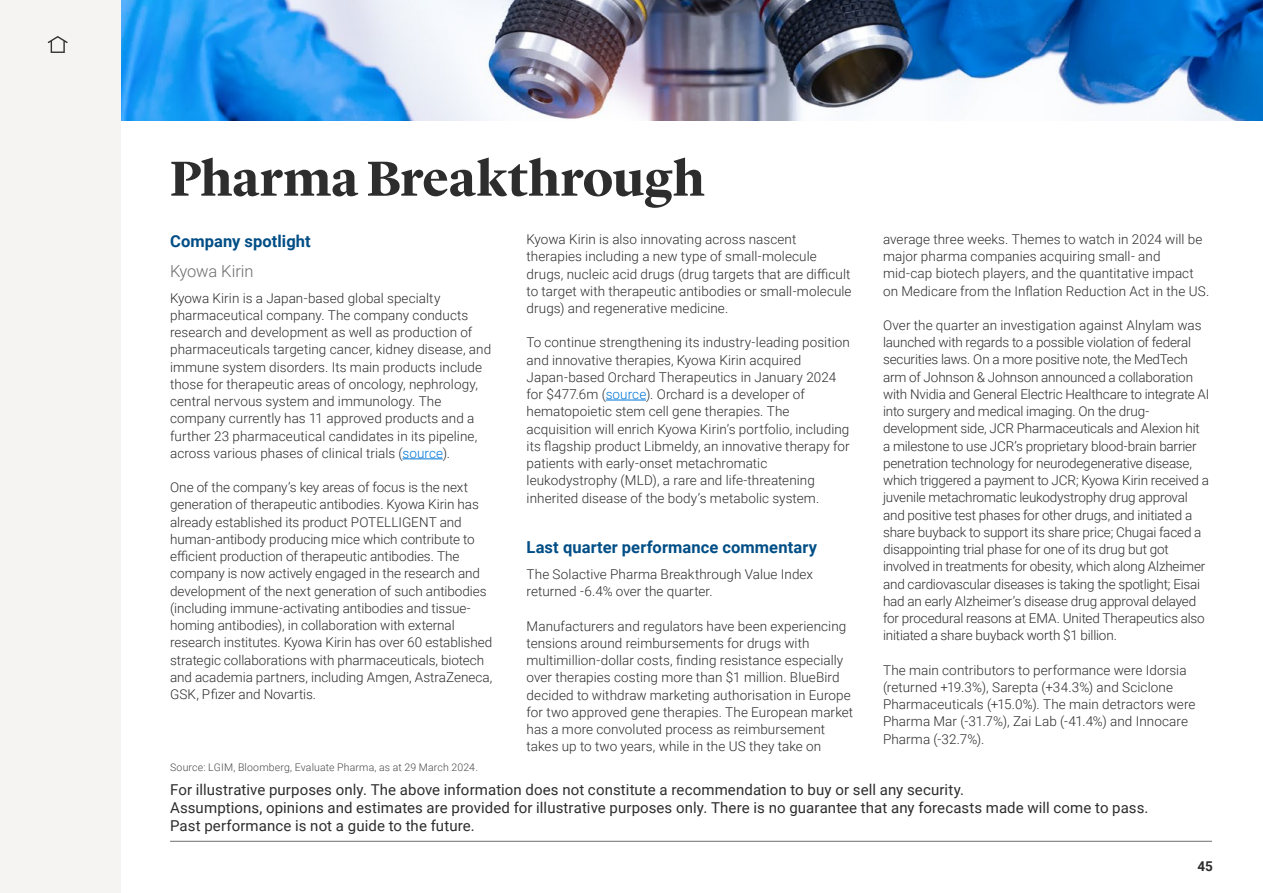
<style>
.page{position:relative;width:1263px;height:893px;background:#fff}
.page>*{position:absolute;margin:0;border:0;box-sizing:border-box;transform-origin:0 0}
.t1{font:700 51px "Lyon Display";color:#2d2d2e}
.t2{font:700 16.5px "Roboto";letter-spacing:.005em;color:#004e86}
.t3{font:300 16.5px "Roboto";letter-spacing:-.01em;color:#6d6d6c}
.t4{font:15px/18px "Roboto";letter-spacing:.005em;color:#2d2d2e}
.t5{font:300 13.5px/17.2px "Roboto";color:#2d2d2e}
.t6{font:700 13.5px "Roboto";color:#2d2d2e}
.t7{font:300 10.5px "Roboto";letter-spacing:.015em;color:#484848}
.s1{color:#0076d6}
</style>
<div class="page">
<hr style="left:170px;top:841px;width:1042px;height:1px;background:#6d6d6c">
<div style="left:0;top:0;width:121px;height:893px;background:#f6f4f3"></div>
<svg style="left:48px;top:36px;width:20px;height:17px"></svg>
<img style="left:121px;top:0;width:1142px;height:121px">
<hr style="left:402px;top:459px;width:41px;height:1px;background:#0076d6">
<hr style="left:606px;top:400px;width:40px;height:1px;background:#0076d6">
<h1 class="t1" style="left:170px;top:140px;width:536px">Pharma Breakthrough</h1>
<p class="t2" style="left:170px;top:230px;width:142px">Company spotlight</p>
<p class="t3" style="left:170px;top:259px;width:85px">Kyowa Kirin</p>
<p class="t5" style="left:170px;top:289px;width:323px">Kyowa Kirin is a Japan-based global specialty pharmaceutical company. The company conducts research and development as well as production of pharmaceuticals targeting cancer, kidney disease, and immune system disorders. Its main products include those for therapeutic areas of oncology, nephrology, central nervous system and immunology. The company currently has 11 approved products and a further 23 pharmaceutical candidates in its pipeline, across various phases of clinical trials (<span class="s1">source</span>).</p>
<p class="t5" style="left:170px;top:478px;width:324px">One of the company’s key areas of focus is the next generation of therapeutic antibodies. Kyowa Kirin has already established its product POTELLIGENT and human-antibody producing mice which contribute to efficient production of therapeutic antibodies. The company is now actively engaged in the research and development of the next generation of such antibodies (including immune-activating antibodies and tissue&shy;homing antibodies), in collaboration with external research institutes. Kyowa Kirin has over 60 established strategic collaborations with pharmaceuticals, biotech and academia partners, including Amgen, AstraZeneca, GSK, Pfizer and Novartis.</p>
<p class="t5" style="left:527px;top:230px;width:326px">Kyowa Kirin is also innovating across nascent therapies including a new type of small-molecule drugs, nucleic acid drugs (drug targets that are difficult to target with therapeutic antibodies or small-molecule drugs) and regenerative medicine.</p>
<p class="t5" style="left:527px;top:333px;width:325px">To continue strengthening its industry-leading position and innovative therapies, Kyowa Kirin acquired Japan-based Orchard Therapeutics in January 2024 for $477.6m (<span class="s1">source</span>). Orchard is a developer of hematopoietic stem cell gene therapies. The acquisition will enrich Kyowa Kirin’s portfolio, including its flagship product Libmeldy, an innovative therapy for patients with early-onset metachromatic leukodystrophy (MLD), a rare and life-threatening inherited disease of the body’s metabolic system.</p>
<p class="t2" style="left:527px;top:536px;width:292px">Last quarter performance commentary</p>
<p class="t5" style="left:527px;top:565px;width:288px">The Solactive Pharma Breakthrough Value Index returned -6.4% over the quarter.</p>
<p class="t5" style="left:527px;top:617px;width:328px">Manufacturers and regulators have been experiencing tensions around reimbursements for drugs with multimillion-dollar costs, finding resistance especially over therapies costing more than $1 million. BlueBird decided to withdraw marketing authorisation in Europe for two approved gene therapies. The European market has a more convoluted process as reimbursement takes up to two years, while in the US they take on</p>
<p class="t5" style="left:883px;top:230px;width:328px">average three weeks. Themes to watch in 2024 will be major pharma companies acquiring small- and mid-cap biotech players, and the quantitative impact on Medicare from the Inflation Reduction Act in the US.</p>
<p class="t5" style="left:883px;top:316px;width:328px">Over the quarter an investigation against Alnylam was launched with regards to a possible violation of federal securities laws. On a more positive note, the MedTech arm of Johnson &amp; Johnson announced a collaboration with Nvidia and General Electric Healthcare to integrate AI into surgery and medical imaging. On the drug&shy;development side, JCR Pharmaceuticals and Alexion hit a milestone to use JCR’s proprietary blood-brain barrier penetration technology for neurodegenerative disease, which triggered a payment to JCR; Kyowa Kirin received a juvenile metachromatic leukodystrophy drug approval and positive test phases for other drugs, and initiated a share buyback to support its share price; Chugai faced a disappointing trial phase for one of its drug but got involved in treatments for obesity, which along Alzheimer and cardiovascular diseases is taking the spotlight; Eisai had an early Alzheimer’s disease drug approval delayed for procedural reasons at EMA. United Therapeutics also initiated a share buyback worth $1 billion.</p>
<p class="t5" style="left:883px;top:661px;width:314px">The main contributors to performance were Idorsia (returned +19.3%), Sarepta (+34.3%) and Sciclone Pharmaceuticals (+15.0%). The main detractors were Pharma Mar (-31.7%), Zai Lab (-41.4%) and Innocare Pharma (-32.7%).</p>
<p class="t7" style="left:170px;top:759px;width:309px">Source: LGIM, Bloomberg, Evaluate Pharma, as at 29 March 2024.</p>
<p class="t4" style="left:170px;top:780px;width:980px">For illustrative purposes only. The above information does not constitute a recommendation to buy or sell any security.<br>Assumptions, opinions and estimates are provided for illustrative purposes only. There is no guarantee that any forecasts made will come to pass.<br>Past performance is not a guide to the future.</p>
<p class="t6" style="left:1197px;top:856px;width:17px">45</p>
</div>
